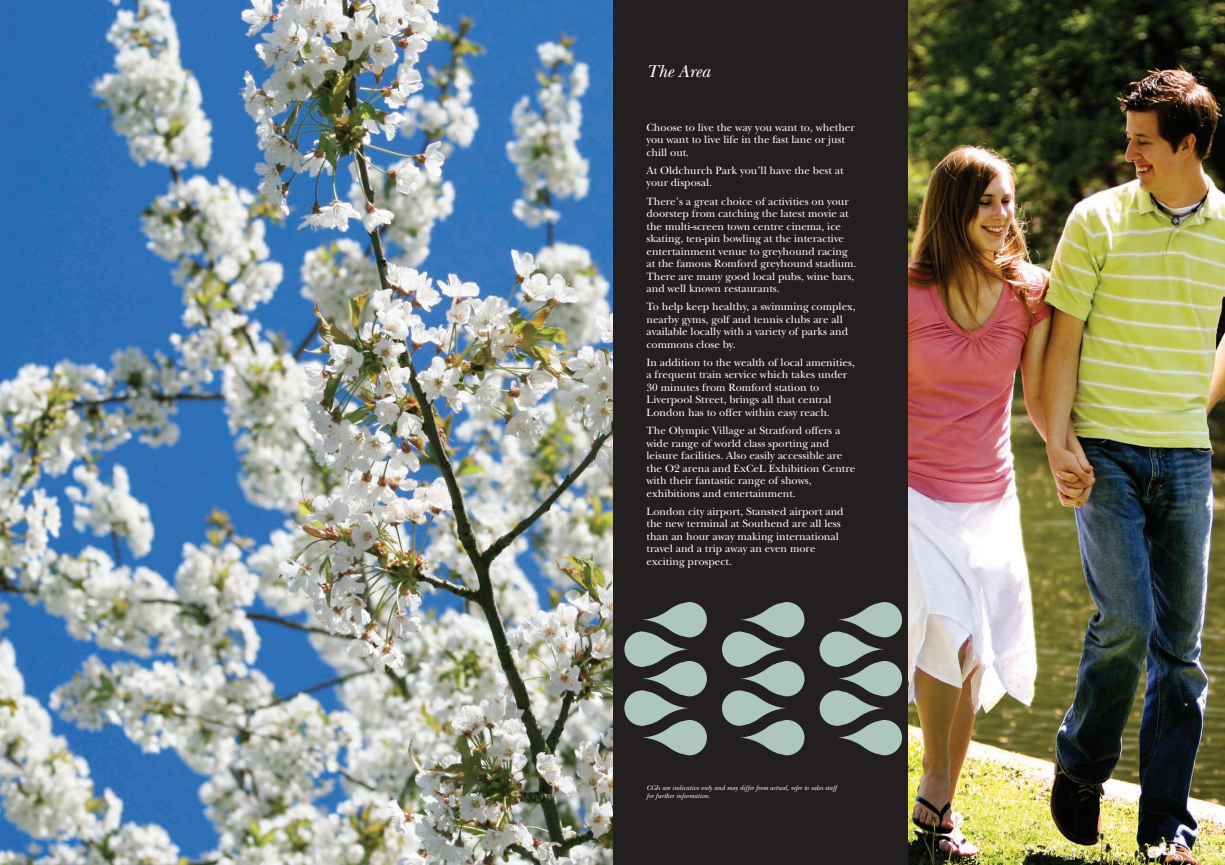
<style>
.page{position:relative;width:1225px;height:865px;background:#fff}
.page>*{position:absolute;margin:0;border:0;box-sizing:border-box;transform-origin:0 0}
.t1{font:italic 18px "New Baskerville";color:#fff}
.t2{font:11px/12.5px "New Baskerville";color:#fff}
.t3{font:italic 7px/8px "New Baskerville";color:#fff}
</style>
<div class="page">
<img style="left:907px;top:0;width:318px;height:865px">
<div style="left:612px;top:0;width:295px;height:865px;background:#231f20"></div>
<svg style="left:624px;top:602px;width:83px;height:153px"></svg>
<svg style="left:722px;top:602px;width:82px;height:153px"></svg>
<svg style="left:819px;top:602px;width:83px;height:153px"></svg>
<img style="left:0;top:0;width:612px;height:865px">
<h1 class="t1" style="left:646px;top:65px;width:65px">The Area</h1>
<p class="t2" style="left:646px;top:122px;width:210px">Choose to live the way you want to, whether you want to live life in the fast lane or just chill out.</p>
<p class="t2" style="left:646px;top:165px;width:199px">At Oldchurch Park you’ll have the best at your disposal.</p>
<p class="t2" style="left:646px;top:196px;width:211px">There’s a great choice of activities on your doorstep from catching the latest movie at the multi-screen town centre cinema, ice skating, ten-pin bowling at the interactive entertainment venue to greyhound racing at the famous Romford greyhound stadium.<br>There are many good local pubs, wine bars, and well known restaurants.</p>
<p class="t2" style="left:646px;top:301px;width:211px">To help keep healthy, a swimming complex, nearby gyms, golf and tennis clubs are all available locally with a variety of parks and commons close by.</p>
<p class="t2" style="left:646px;top:357px;width:210px">In addition to the wealth of local amenities, a frequent train service which takes under 30 minutes from Romford station to Liverpool Street, brings all that central London has to offer within easy reach.</p>
<p class="t2" style="left:646px;top:425px;width:210px">The Olympic Village at Stratford offers a wide range of world class sporting and leisure facilities. Also easily accessible are the O2 arena and ExCeL Exhibition Centre with their fantastic range of shows, exhibitions and entertainment.</p>
<p class="t2" style="left:646px;top:506px;width:199px">London city airport, Stansted airport and the new terminal at Southend are all less than an hour away making international travel and a trip away an even more exciting prospect.</p>
<p class="t3" style="left:646px;top:784px;width:192px">CGIs are indicative only and may differ from actual, refer to sales staff for further information.</p>
</div>
